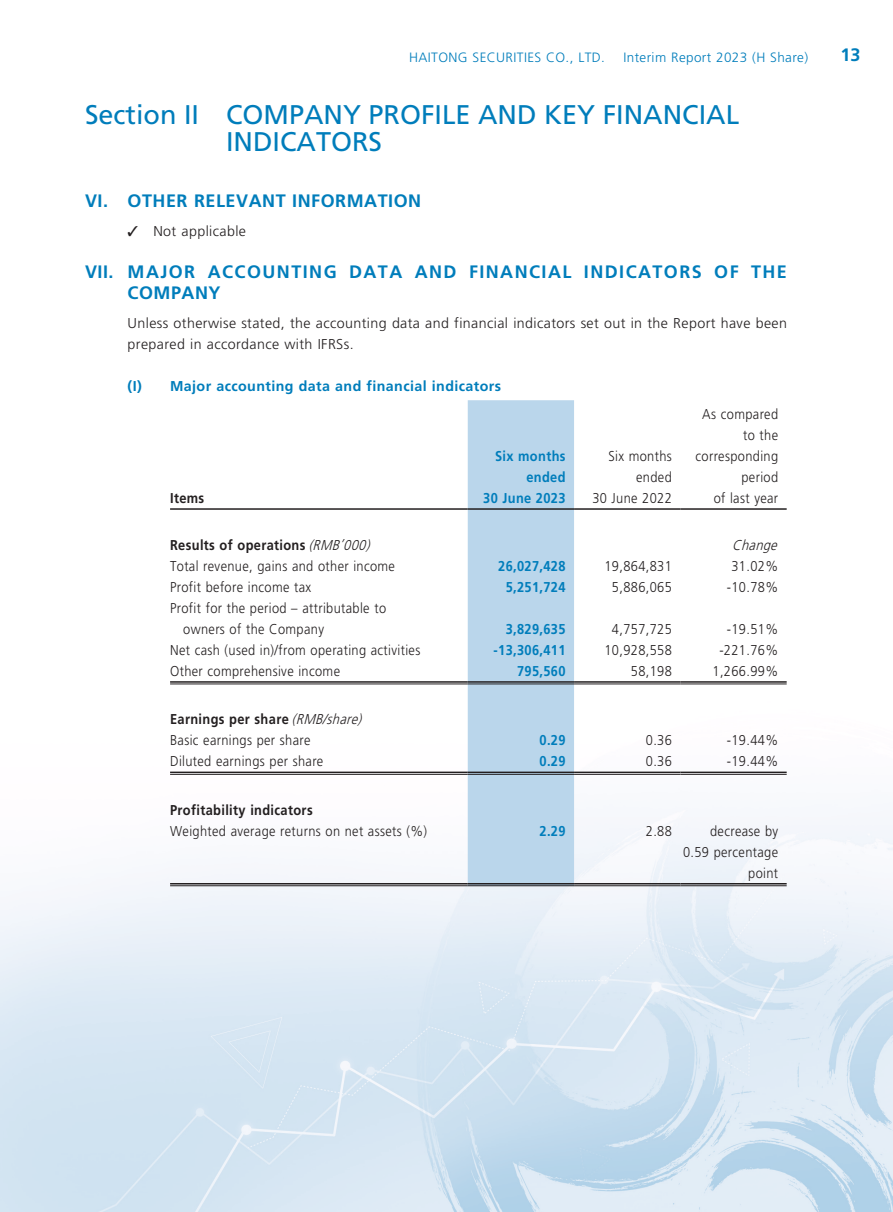
<style>
.page{position:relative;width:893px;height:1212px;background:#fff}
.page>*{position:absolute;margin:0;border:0;box-sizing:border-box;transform-origin:0 0}
.t1{font:27px/27px "Frutiger LT Std";color:#007dbb}
.t2{font:700 18px/21px "Frutiger LT Std";letter-spacing:.08em;color:#007dbb}
.t3{font:700 18px "Frutiger LT Std";letter-spacing:.03em;color:#007dbb}
.t4{font:300 14.25px/21px "Frutiger LT Std";letter-spacing:.03em;color:#231f20;text-align:right;scale:.9 1}
.t5{font:300 14.25px/21px "Frutiger LT Std";letter-spacing:.03em;color:#231f20}
.t6{font:700 14.25px/21px "Frutiger LT Std";letter-spacing:.03em;color:#007dbb;text-align:right;scale:.9 1}
.t7{font:700 14.25px "Frutiger LT Std";letter-spacing:.03em;color:#231f20;scale:.9 1}
.t8{font:700 14.25px "Frutiger LT Std";letter-spacing:.03em;color:#007dbb}
.t9{font:italic 300 14.25px "Frutiger LT Std";color:#231f20;scale:.9 1}
.t10{font:300 13.5px "Frutiger LT Std";letter-spacing:.03em;color:#007dbb}
.s1{font-weight:300;font-style:italic}
.s2{font-weight:700}
.s3{font-style:italic}
</style>
<div class="page">
<img style="left:0;top:400px;width:893px;height:812px">
<div style="left:468px;top:400px;width:106px;height:485px;background:#bad6eb"></div>
<hr style="left:170px;top:508px;width:298px;height:2px;background:#231f20">
<hr style="left:468px;top:508px;width:106px;height:2px;background:#231f20">
<hr style="left:574px;top:508px;width:106px;height:2px;background:#231f20">
<hr style="left:680px;top:508px;width:107px;height:2px;background:#231f20">
<hr style="left:170px;top:681px;width:298px;height:2px;background:#231f20">
<hr style="left:170px;top:684px;width:298px;height:1px;background:#231f20">
<hr style="left:468px;top:681px;width:106px;height:2px;background:#231f20">
<hr style="left:468px;top:684px;width:106px;height:1px;background:#231f20">
<hr style="left:574px;top:681px;width:106px;height:2px;background:#231f20">
<hr style="left:574px;top:684px;width:106px;height:1px;background:#231f20">
<hr style="left:680px;top:681px;width:107px;height:2px;background:#231f20">
<hr style="left:680px;top:684px;width:107px;height:1px;background:#231f20">
<hr style="left:170px;top:771px;width:298px;height:2px;background:#231f20">
<hr style="left:170px;top:774px;width:298px;height:1px;background:#231f20">
<hr style="left:468px;top:771px;width:106px;height:2px;background:#231f20">
<hr style="left:468px;top:774px;width:106px;height:1px;background:#231f20">
<hr style="left:574px;top:771px;width:106px;height:2px;background:#231f20">
<hr style="left:574px;top:774px;width:106px;height:1px;background:#231f20">
<hr style="left:680px;top:771px;width:107px;height:2px;background:#231f20">
<hr style="left:680px;top:774px;width:107px;height:1px;background:#231f20">
<hr style="left:170px;top:883px;width:298px;height:1px;background:#231f20">
<hr style="left:170px;top:885px;width:298px;height:1px;background:#231f20">
<hr style="left:468px;top:883px;width:106px;height:1px;background:#231f20">
<hr style="left:468px;top:885px;width:106px;height:1px;background:#231f20">
<hr style="left:574px;top:883px;width:106px;height:1px;background:#231f20">
<hr style="left:574px;top:885px;width:106px;height:1px;background:#231f20">
<hr style="left:680px;top:883px;width:107px;height:1px;background:#231f20">
<hr style="left:680px;top:885px;width:107px;height:1px;background:#231f20">
<p class="t10" style="left:409px;top:49px;width:197px">HAITONG SECURITIES CO., LTD.</p>
<p class="t10" style="left:623px;top:49px;width:186px">Interim Report 2023 (H Share)</p>
<p class="t2" style="left:840px;top:44px;width:22px">13</p>
<h1 class="t1" style="left:226px;top:102px;width:515px;text-indent:-141px">Section II COMPANY PROFILE AND KEY FINANCIAL<br>INDICATORS</h1>
<p class="t3" style="left:85px;top:191px;width:338px">VI. OTHER RELEVANT INFORMATION</p>
<p class="t5" style="left:128px;top:221px;width:120px">✓ Not applicable</p>
<p class="t2" style="left:128px;top:261px;width:661px;text-indent:-43px">VII. MAJOR ACCOUNTING DATA AND FINANCIAL INDICATORS OF THE<br>COMPANY</p>
<p class="t5" style="left:128px;top:313px;width:661px">Unless otherwise stated, the accounting data and financial indicators set out in the Report have been prepared in accordance with IFRSs.</p>
<p class="t8" style="left:128px;top:377px;width:375px">(I) Major accounting data and financial indicators</p>
<p class="t7" style="left:170px;top:490px;width:40px">Items</p>
<p class="t6" style="left:483px;top:446px;width:93px">Six months ended<br>30 June 2023</p>
<p class="t4" style="left:592px;top:446px;width:90px">Six months ended<br>30 June 2022</p>
<p class="t4" style="left:695px;top:404px;width:93px">As compared to the corresponding period<br>of last year</p>
<p class="t7" style="left:170px;top:537px;width:228px">Results of operations <span class="s1">(RMB’000)</span></p>
<p class="t9" style="left:732px;top:537px;width:56px">Change</p>
<p class="t4" style="left:170px;top:556px;width:251px">Total revenue, gains and other income</p>
<p class="t6" style="left:498px;top:556px;width:76px">26,027,428</p>
<p class="t4" style="left:604px;top:556px;width:76px">19,864,831</p>
<p class="t4" style="left:731px;top:556px;width:53px">31.02%</p>
<p class="t4" style="left:170px;top:577px;width:158px">Profit before income tax</p>
<p class="t6" style="left:506px;top:577px;width:68px">5,251,724</p>
<p class="t4" style="left:612px;top:577px;width:68px">5,886,065</p>
<p class="t4" style="left:727px;top:577px;width:59px">-10.78%</p>
<p class="t4" style="left:183px;top:598px;width:227px;text-align:left;text-indent:-13px">Profit for the period – attributable to owners of the Company</p>
<p class="t6" style="left:506px;top:619px;width:68px">3,829,635</p>
<p class="t4" style="left:612px;top:619px;width:68px">4,757,725</p>
<p class="t4" style="left:727px;top:619px;width:59px">-19.51%</p>
<p class="t4" style="left:170px;top:640px;width:280px">Net cash (used in)/from operating activities</p>
<p class="t6" style="left:493px;top:640px;width:82px">-13,306,411</p>
<p class="t4" style="left:604px;top:640px;width:76px">10,928,558</p>
<p class="t4" style="left:719px;top:640px;width:67px">-221.76%</p>
<p class="t4" style="left:170px;top:661px;width:190px">Other comprehensive income</p>
<p class="t6" style="left:517px;top:661px;width:55px">795,560</p>
<p class="t4" style="left:631px;top:661px;width:47px">58,198</p>
<p class="t4" style="left:713px;top:661px;width:74px">1,266.99%</p>
<p class="t4" style="left:170px;top:709px;width:219px;text-align:left"><span class="s2">Earnings per share</span> <span class="s3">(RMB/share)<br></span>Basic earnings per share</p>
<p class="t6" style="left:539px;top:730px;width:30px">0.29</p>
<p class="t4" style="left:646px;top:730px;width:30px">0.36</p>
<p class="t4" style="left:727px;top:730px;width:59px">-19.44%</p>
<p class="t4" style="left:170px;top:751px;width:172px">Diluted earnings per share</p>
<p class="t6" style="left:539px;top:751px;width:30px">0.29</p>
<p class="t4" style="left:646px;top:751px;width:30px">0.36</p>
<p class="t4" style="left:727px;top:751px;width:59px">-19.44%</p>
<p class="t7" style="left:170px;top:801px;width:160px">Profitability indicators</p>
<p class="t4" style="left:170px;top:820px;width:287px">Weighted average returns on net assets (%)</p>
<p class="t6" style="left:539px;top:820px;width:30px">2.29</p>
<p class="t4" style="left:646px;top:820px;width:30px">2.88</p>
<p class="t4" style="left:683px;top:820px;width:107px">decrease by<br>0.59 percentage point</p>
</div>
